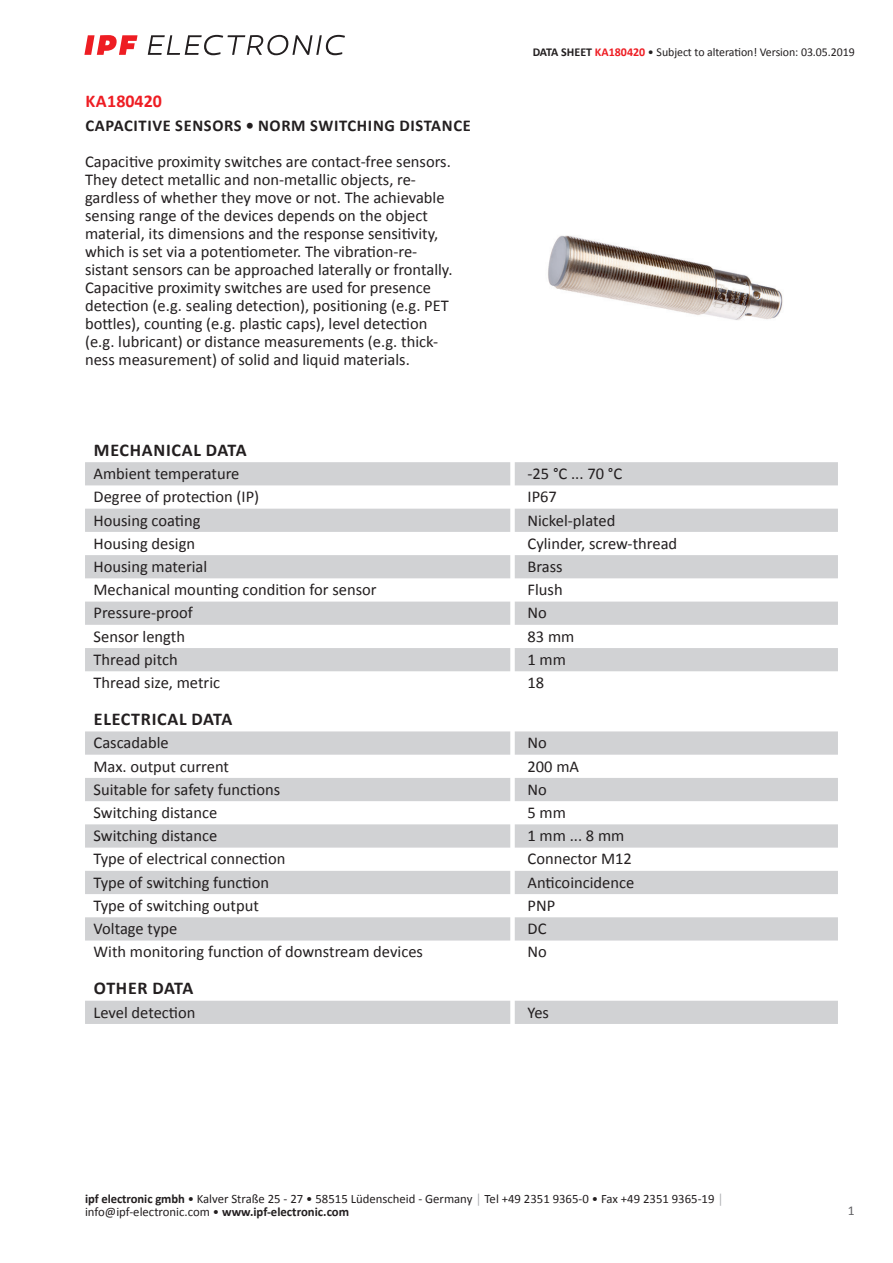
<style>
.page{position:relative;width:893px;height:1263px;background:#fff}
.page>*{position:absolute;margin:0;border:0;box-sizing:border-box;transform-origin:0 0}
.t1{font:700 18px "Calibri";letter-spacing:.04em;color:#231f20}
.t2{font:700 18px "Calibri";letter-spacing:.015em;color:#231f20}
.t3{font:700 18px "Calibri";color:#ee1d23}
.t4{font:16.5px/18px "Calibri";color:#231f20}
.t5{font:700 16.5px "Calibri";letter-spacing:.04em;color:#231f20}
.t6{font:13.5px "Calibri";color:#636366}
.t7{font:12.75px/12.6px "Calibri";color:#231f20}
.t8{font:12px "Calibri";letter-spacing:-.005em;color:#231f20}
.s1{font-weight:700}
.s2{font-weight:700;color:#ee1d23}
.s3{color:#a8a9ad}
</style>
<div class="page">
<svg style="left:148px;top:35px;width:197px;height:20px"></svg>
<svg style="left:84px;top:35px;width:54px;height:20px"></svg>
<svg style="left:85px;top:462px;width:753px;height:209px;fill:#d1d2d4"></svg>
<svg style="left:85px;top:731px;width:753px;height:209px;fill:#d1d2d4"></svg>
<div style="left:85px;top:1001px;width:753px;height:23px;background:#d1d2d4"></div>
<img style="left:548px;top:235px;width:235px;height:85px">
<p class="t3" style="left:85px;top:88px;width:78px">KA180420</p>
<p class="t5" style="left:85px;top:114px;width:387px">CAPACITIVE SENSORS • NORM SWITCHING DISTANCE</p>
<p class="t4" style="left:85px;top:152px;width:369px">Capacitive proximity switches are contact-free sensors.<br>They detect metallic and non-metallic objects, re&shy;gardless of whether they move or not. The achievable sensing range of the devices depends on the object material, its dimensions and the response sensitivity, which is set via a potentiometer. The vibration-re&shy;sistant sensors can be approached laterally or frontally.<br>Capacitive proximity switches are used for presence detection (e.g. sealing detection), positioning (e.g. PET bottles), counting (e.g. plastic caps), level detection (e.g. lubricant) or distance measurements (e.g. thick&shy;ness measurement) of solid and liquid materials.</p>
<p class="t8" style="left:533px;top:44px;width:323px"><span class="s1">DATA SHEET</span> <span class="s2">KA180420</span> • Subject to alteration! Version: 03.05.2019</p>
<p class="t1" style="left:94px;top:437px;width:154px">MECHANICAL DATA</p>
<p class="t4" style="left:94px;top:464px;width:147px">Ambient temperature</p>
<p class="t4" style="left:527px;top:464px;width:96px">-25 °C ... 70 °C</p>
<p class="t4" style="left:94px;top:487px;width:167px">Degree of protection (IP)</p>
<p class="t4" style="left:527px;top:487px;width:31px">IP67</p>
<p class="t4" style="left:94px;top:511px;width:108px">Housing coating</p>
<p class="t4" style="left:527px;top:511px;width:89px">Nickel-plated</p>
<p class="t4" style="left:94px;top:534px;width:103px">Housing design</p>
<p class="t4" style="left:527px;top:534px;width:151px">Cylinder, screw-thread</p>
<p class="t4" style="left:94px;top:557px;width:115px">Housing material</p>
<p class="t4" style="left:527px;top:557px;width:37px">Brass</p>
<p class="t4" style="left:94px;top:580px;width:285px">Mechanical mounting condition for sensor</p>
<p class="t4" style="left:527px;top:580px;width:37px">Flush</p>
<p class="t4" style="left:94px;top:603px;width:101px">Pressure-proof</p>
<p class="t4" style="left:527px;top:603px;width:21px">No</p>
<p class="t4" style="left:94px;top:627px;width:93px">Sensor length</p>
<p class="t4" style="left:527px;top:627px;width:48px">83 mm</p>
<p class="t4" style="left:94px;top:650px;width:86px">Thread pitch</p>
<p class="t4" style="left:527px;top:650px;width:40px">1 mm</p>
<p class="t4" style="left:94px;top:673px;width:128px">Thread size, metric</p>
<p class="t4" style="left:527px;top:673px;width:18px">18</p>
<p class="t1" style="left:94px;top:706px;width:140px">ELECTRICAL DATA</p>
<p class="t4" style="left:94px;top:733px;width:77px">Cascadable</p>
<p class="t4" style="left:527px;top:733px;width:21px">No</p>
<p class="t4" style="left:94px;top:757px;width:137px">Max. output current</p>
<p class="t4" style="left:527px;top:757px;width:53px">200 mA</p>
<p class="t4" style="left:94px;top:780px;width:188px">Suitable for safety functions</p>
<p class="t4" style="left:527px;top:780px;width:21px">No</p>
<p class="t4" style="left:94px;top:803px;width:125px">Switching distance</p>
<p class="t4" style="left:527px;top:803px;width:40px">5 mm</p>
<p class="t4" style="left:94px;top:826px;width:125px">Switching distance</p>
<p class="t4" style="left:527px;top:826px;width:98px">1 mm ... 8 mm</p>
<p class="t4" style="left:94px;top:849px;width:193px">Type of electrical connection</p>
<p class="t4" style="left:527px;top:849px;width:106px">Connector M12</p>
<p class="t4" style="left:94px;top:873px;width:177px">Type of switching function</p>
<p class="t4" style="left:527px;top:873px;width:108px">Anticoincidence</p>
<p class="t4" style="left:94px;top:896px;width:167px">Type of switching output</p>
<p class="t4" style="left:527px;top:896px;width:29px">PNP</p>
<p class="t4" style="left:94px;top:919px;width:85px">Voltage type</p>
<p class="t4" style="left:527px;top:919px;width:20px">DC</p>
<p class="t4" style="left:94px;top:942px;width:331px">With monitoring function of downstream devices</p>
<p class="t4" style="left:527px;top:942px;width:21px">No</p>
<p class="t2" style="left:94px;top:976px;width:101px">OTHER DATA</p>
<p class="t4" style="left:94px;top:1003px;width:103px">Level detection</p>
<p class="t4" style="left:527px;top:1003px;width:23px">Yes</p>
<p class="t7" style="left:85px;top:1192px;width:640px"><span class="s1">ipf electronic gmbh</span> • Kalver Straße 25 - 27 • 58515 Lüdenscheid - Germany <span class="s3">│</span> Tel +49 2351 9365-0 • Fax +49 2351 9365-19 <span class="s3">│ </span>info@ipf-electronic.com • <span class="s1">www.ipf-electronic.com</span></p>
<p class="t6" style="left:848px;top:1201px;width:8px">1</p>
</div>
